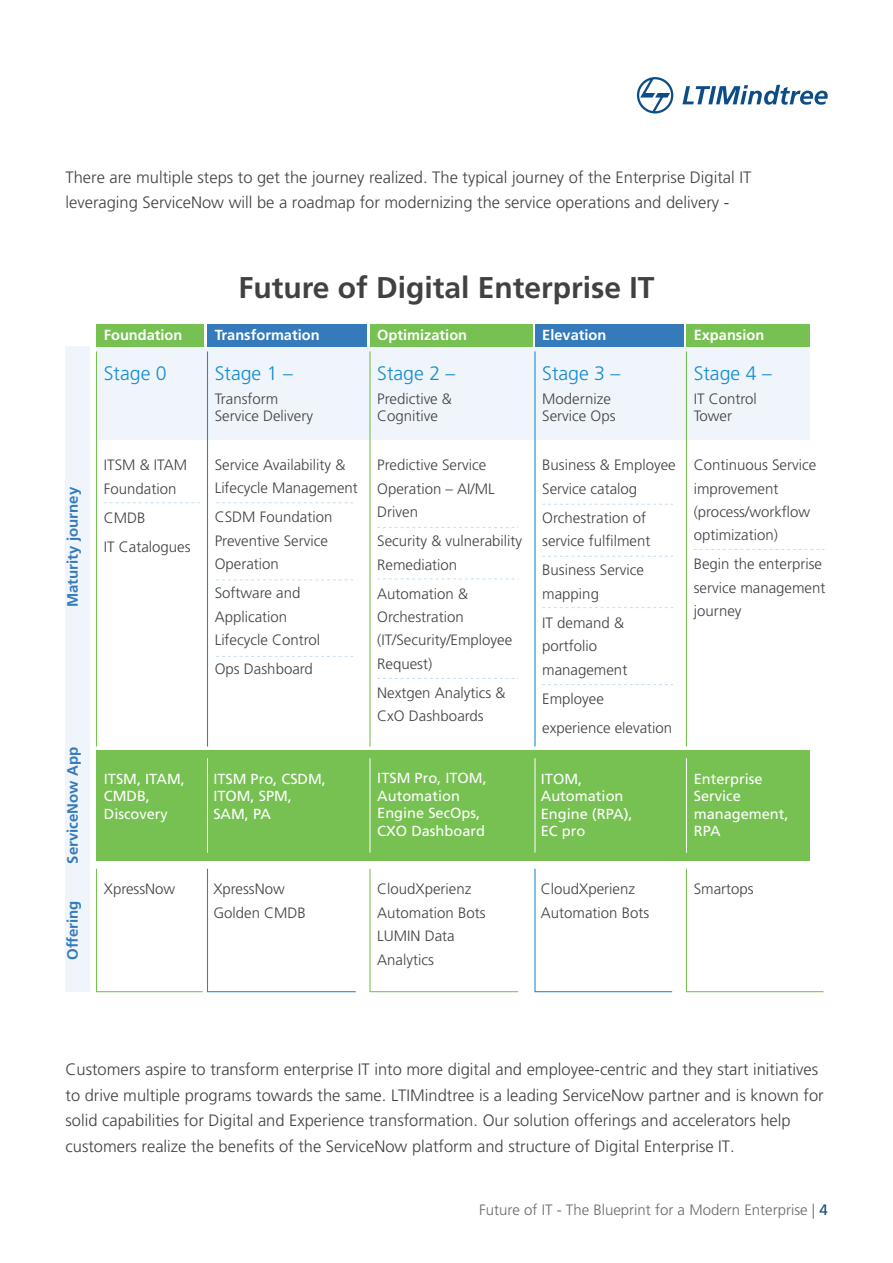
<style>
.page{position:relative;width:893px;height:1263px;background:#fff}
.page>*{position:absolute;margin:0;border:0;box-sizing:border-box;transform-origin:0 0}
.t1{font:700 30px "Frutiger LT Pro";color:#414142}
.t2{font:300 19.5px "Frutiger LT Pro";color:#168dcd}
.t3{font:300 16.5px/25.5px "Frutiger LT Pro";color:#424142}
.t4{font:300 15px/23.4px "Frutiger LT Pro";color:#414142}
.t5{font:300 15px "Frutiger LT Pro";color:#6b6a6b}
.t6{font:700 15px "Frutiger LT Pro";color:#357bbc}
.t7{font:14.55px/17.5px "Frutiger LT Pro";color:#fff}
.t8{font:700 14.55px "Frutiger LT Pro";color:#fff}
.s1{font-weight:400;color:#134b80}
</style>
<div class="page">
<div style="left:66px;top:347px;width:24px;height:645px;background:#eff5fb"></div>
<svg style="left:637px;top:77px;width:36px;height:36px"></svg>
<svg style="left:682px;top:85px;width:146px;height:20px"></svg>
<div style="left:97px;top:347px;width:713px;height:93px;background:#eff5fb"></div>
<div style="left:97px;top:324px;width:107px;height:23px;background:#76c151"></div>
<div style="left:207px;top:324px;width:160px;height:23px;background:#357bbc"></div>
<div style="left:370px;top:324px;width:162px;height:23px;background:#76c151"></div>
<div style="left:535px;top:324px;width:148px;height:23px;background:#357bbc"></div>
<div style="left:686px;top:324px;width:124px;height:23px;background:#76c151"></div>
<div style="left:97px;top:750px;width:713px;height:111px;background:#76c151"></div>
<hr style="left:96px;top:351px;width:1px;height:395px;background:#76c151">
<hr style="left:369px;top:351px;width:1px;height:395px;background:#76c151">
<hr style="left:686px;top:351px;width:1px;height:395px;background:#76c151">
<hr style="left:207px;top:351px;width:1px;height:395px;background:#168dcd">
<hr style="left:534px;top:351px;width:2px;height:395px;background:#168dcd">
<svg style="left:369px;top:868px;width:150px;height:125px"></svg>
<svg style="left:685px;top:868px;width:139px;height:125px"></svg>
<svg style="left:96px;top:868px;width:260px;height:125px"></svg>
<svg style="left:534px;top:868px;width:139px;height:125px"></svg>
<hr style="left:369px;top:758px;width:1px;height:95px;background:#fff">
<hr style="left:686px;top:758px;width:1px;height:95px;background:#fff">
<hr style="left:207px;top:758px;width:1px;height:95px;background:#fff">
<hr style="left:534px;top:758px;width:1px;height:95px;background:#fff">
<svg style="left:104px;top:502px;width:96px;height:1px"></svg>
<svg style="left:216px;top:502px;width:138px;height:1px"></svg>
<svg style="left:377px;top:527px;width:141px;height:1px"></svg>
<svg style="left:542px;top:504px;width:131px;height:1px"></svg>
<svg style="left:694px;top:549px;width:130px;height:1px"></svg>
<svg style="left:542px;top:556px;width:131px;height:1px"></svg>
<svg style="left:542px;top:607px;width:131px;height:1px"></svg>
<svg style="left:542px;top:684px;width:131px;height:1px"></svg>
<svg style="left:377px;top:578px;width:141px;height:1px"></svg>
<svg style="left:377px;top:678px;width:141px;height:1px"></svg>
<svg style="left:216px;top:579px;width:138px;height:1px"></svg>
<svg style="left:216px;top:656px;width:138px;height:1px"></svg>
<p class="t3" style="left:66px;top:164px;width:687px">There are multiple steps to get the journey realized. The typical journey of the Enterprise Digital IT leveraging ServiceNow will be a roadmap for modernizing the service operations and delivery -</p>
<h1 class="t1" style="left:238px;top:270px;width:418px">Future of Digital Enterprise IT</h1>
<p class="t6" style="left:64px;top:607px;width:122px;rotate:-90deg">Maturity journey</p>
<p class="t6" style="left:64px;top:864px;width:118px;rotate:-90deg">ServiceNow App</p>
<p class="t6" style="left:64px;top:960px;width:61px;rotate:-90deg">Offering</p>
<p class="t8" style="left:215px;top:327px;width:106px">Transformation</p>
<p class="t8" style="left:377px;top:327px;width:92px">Optimization</p>
<p class="t8" style="left:542px;top:327px;width:66px">Elevation</p>
<p class="t8" style="left:694px;top:327px;width:72px">Expansion</p>
<p class="t8" style="left:104px;top:327px;width:80px">Foundation</p>
<h2 class="t2" style="left:104px;top:362px;width:64px">Stage 0</h2>
<h2 class="t2" style="left:215px;top:362px;width:80px">Stage 1 –</h2>
<p class="t4" style="left:215px;top:390px;width:100px;line-height:17.5px">Transform<br>Service Delivery</p>
<h2 class="t2" style="left:377px;top:362px;width:80px">Stage 2 –</h2>
<p class="t4" style="left:377px;top:390px;width:76px;line-height:17.5px">Predictive &amp;<br>Cognitive</p>
<h2 class="t2" style="left:542px;top:362px;width:80px">Stage 3 –</h2>
<p class="t4" style="left:542px;top:390px;width:75px;line-height:17.5px">Modernize<br>Service Ops</p>
<h2 class="t2" style="left:694px;top:362px;width:80px">Stage 4 –</h2>
<p class="t4" style="left:694px;top:390px;width:65px;line-height:17.5px">IT Control<br>Tower</p>
<p class="t4" style="left:104px;top:454px;width:85px">ITSM &amp; ITAM<br>Foundation</p>
<p class="t4" style="left:104px;top:503px;width:88px;line-height:29.1px">CMDB<br>IT Catalogues</p>
<p class="t4" style="left:215px;top:453px;width:145px">Service Availability &amp;<br>Lifecycle Management</p>
<p class="t4" style="left:215px;top:506px;width:119px">CSDM Foundation<br>Preventive Service<br>Operation</p>
<p class="t4" style="left:215px;top:581px;width:107px">Software and<br>Application<br>Lifecycle Control</p>
<p class="t4" style="left:215px;top:657px;width:100px">Ops Dashboard</p>
<p class="t4" style="left:377px;top:453px;width:119px">Predictive Service<br>Operation – AI/ML<br>Driven</p>
<p class="t4" style="left:377px;top:529px;width:146px">Security &amp; vulnerability<br>Remediation</p>
<p class="t4" style="left:377px;top:582px;width:136px">Automation &amp;<br>Orchestration (IT/Security/Employee<br>Request)</p>
<p class="t4" style="left:377px;top:681px;width:130px">Nextgen Analytics &amp;<br>CxO Dashboards</p>
<p class="t4" style="left:542px;top:453px;width:135px">Business &amp; Employee<br>Service catalog</p>
<p class="t4" style="left:542px;top:506px;width:110px">Orchestration of service fulfilment</p>
<p class="t4" style="left:542px;top:558px;width:103px">Business Service mapping</p>
<p class="t4" style="left:542px;top:611px;width:87px">IT demand &amp; portfolio management</p>
<p class="t4" style="left:542px;top:684px;width:131px;line-height:29.1px">Employee experience elevation</p>
<p class="t4" style="left:694px;top:453px;width:124px">Continuous Service improvement (process/workflow optimization)</p>
<p class="t4" style="left:694px;top:553px;width:133px">Begin the enterprise service management journey</p>
<p class="t7" style="left:104px;top:770px;width:83px">ITSM, ITAM,<br>CMDB,<br>Discovery</p>
<p class="t7" style="left:213px;top:770px;width:114px">ITSM Pro, CSDM,<br>ITOM, SPM,<br>SAM, PA</p>
<p class="t7" style="left:377px;top:769px;width:111px">ITSM Pro, ITOM,<br>Automation<br>Engine SecOps,<br>CXO Dashboard</p>
<p class="t7" style="left:541px;top:770px;width:93px">ITOM,<br>Automation<br>Engine (RPA),<br>EC pro</p>
<p class="t7" style="left:694px;top:770px;width:96px">Enterprise<br>Service management,<br>RPA</p>
<p class="t4" style="left:104px;top:877px;width:73px">XpressNow</p>
<p class="t4" style="left:213px;top:877px;width:94px">XpressNow<br>Golden CMDB</p>
<p class="t4" style="left:377px;top:878px;width:110px">CloudXperienz<br>Automation Bots<br>LUMIN Data<br>Analytics</p>
<p class="t4" style="left:541px;top:877px;width:110px">CloudXperienz<br>Automation Bots</p>
<p class="t4" style="left:694px;top:877px;width:61px">Smartops</p>
<p class="t3" style="left:66px;top:1057px;width:760px">Customers aspire to transform enterprise IT into more digital and employee-centric and they start initiatives to drive multiple programs towards the same. LTIMindtree is a leading ServiceNow partner and is known for solid capabilities for Digital and Experience transformation. Our solution offerings and accelerators help customers realize the benefits of the ServiceNow platform and structure of Digital Enterprise IT.</p>
<p class="t5" style="left:479px;top:1201px;width:350px">Future of IT - The Blueprint for a Modern Enterprise | <span class="s1">4</span></p>
</div>
